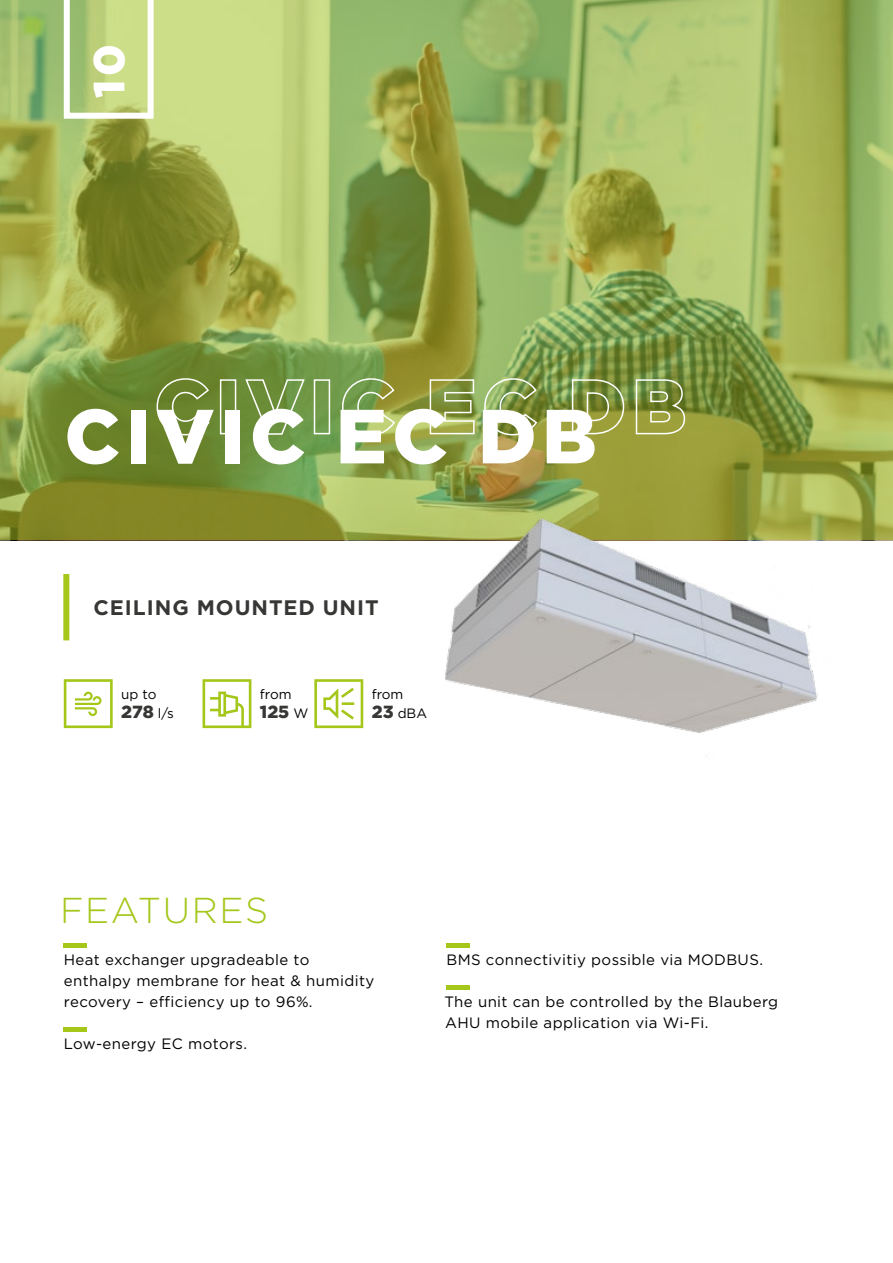
<style>
.page{position:relative;width:893px;height:1263px;background:#fff}
.page>*{position:absolute;margin:0;border:0;box-sizing:border-box;transform-origin:0 0}
.t1{font:900 76.5px "Gotham Pro";letter-spacing:.07em;color:#fff}
.t2{font:58.5px/84px "Gotham Pro";color:#a4c71a}
.t3{font:900 43.5px "Gotham Pro";color:#fff}
.t4{font:300 36px "Gotham Pro";letter-spacing:.045em;color:#a4c71a}
.t5{font:700 21px "Gotham Pro";letter-spacing:.045em;color:#373736}
.t6{font:900 17.55px "Gotham Pro";color:#373736}
.t7{font:15px/21px "Gotham Pro";letter-spacing:.025em;color:#000}
.t8{font:13.5px/18.5px "Gotham Pro";color:#000}
.s1{font-weight:400;font-size:13.5px;color:#000}
.s2{font-weight:900;font-size:17.55px;color:#373736}
</style>
<div class="page">
<svg style="left:0;top:0;width:893px;height:540px;background:#98ab54"></svg>
<div style="left:63px;top:574px;width:6px;height:66px;background:#a4c71a"></div>
<svg style="left:64px;top:679px;width:49px;height:49px"></svg>
<svg style="left:203px;top:679px;width:48px;height:49px"></svg>
<svg style="left:314px;top:679px;width:49px;height:49px"></svg>
<img style="left:426px;top:492px;width:407px;height:264px">
<svg style="left:156px;top:377px;width:55px;height:59px;background:#799042"></svg>
<div style="left:220px;top:379px;width:16px;height:55px;border:2px solid #fff"></div>
<svg style="left:244px;top:379px;width:62px;height:57px;background:#7a9b50"></svg>
<div style="left:314px;top:379px;width:16px;height:55px;border:2px solid #fff"></div>
<svg style="left:341px;top:377px;width:55px;height:59px;background:#91ad60"></svg>
<svg style="left:429px;top:379px;width:46px;height:56px;background:#a0ad63"></svg>
<svg style="left:483px;top:377px;width:55px;height:59px;background:#8ea258"></svg>
<svg style="left:571px;top:379px;width:54px;height:56px;background:#949f50"></svg>
<svg style="left:635px;top:379px;width:51px;height:56px;background:#95a155"></svg>
<svg style="left:64px;top:0;width:90px;height:119px"></svg>
<h3 class="t3" style="left:84px;top:98px;width:55px;rotate:-90deg">10</h3>
<h1 class="t1" style="left:65px;top:392px;width:534px">CIVIC EC DB</h1>
<h3 class="t5" style="left:94px;top:595px;width:287px">CEILING MOUNTED UNIT</h3>
<p class="t8" style="left:121px;top:685px;width:37px">up to</p>
<p class="t6" style="left:121px;top:701px;width:54px">278 <span class="s1">l/s</span></p>
<p class="t8" style="left:260px;top:685px;width:33px">from</p>
<p class="t6" style="left:260px;top:701px;width:50px">125 <span class="s1">W</span></p>
<p class="t8" style="left:372px;top:685px;width:57px">from<br><span class="s2">23</span> dBA</p>
<h3 class="t4" style="left:60px;top:890px;width:210px">FEATURES</h3>
<p class="t7" style="left:64px;top:949px;width:312px">Heat exchanger upgradeable to enthalpy membrane for heat &amp; humidity recovery – efficiency up to 96%.</p>
<p class="t7" style="left:64px;top:1033px;width:185px">Low-energy EC motors.</p>
<h2 class="t2" style="left:60px;top:900px;width:32px">– –</h2>
<h2 class="t2" style="left:443px;top:921px;width:32px;line-height:42px">– –</h2>
<p class="t7" style="left:446px;top:949px;width:318px">BMS connectivitiy possible via MODBUS.</p>
<p class="t7" style="left:444px;top:991px;width:335px">The unit can be controlled by the Blauberg<br>AHU mobile application via Wi-Fi.</p>
</div>
